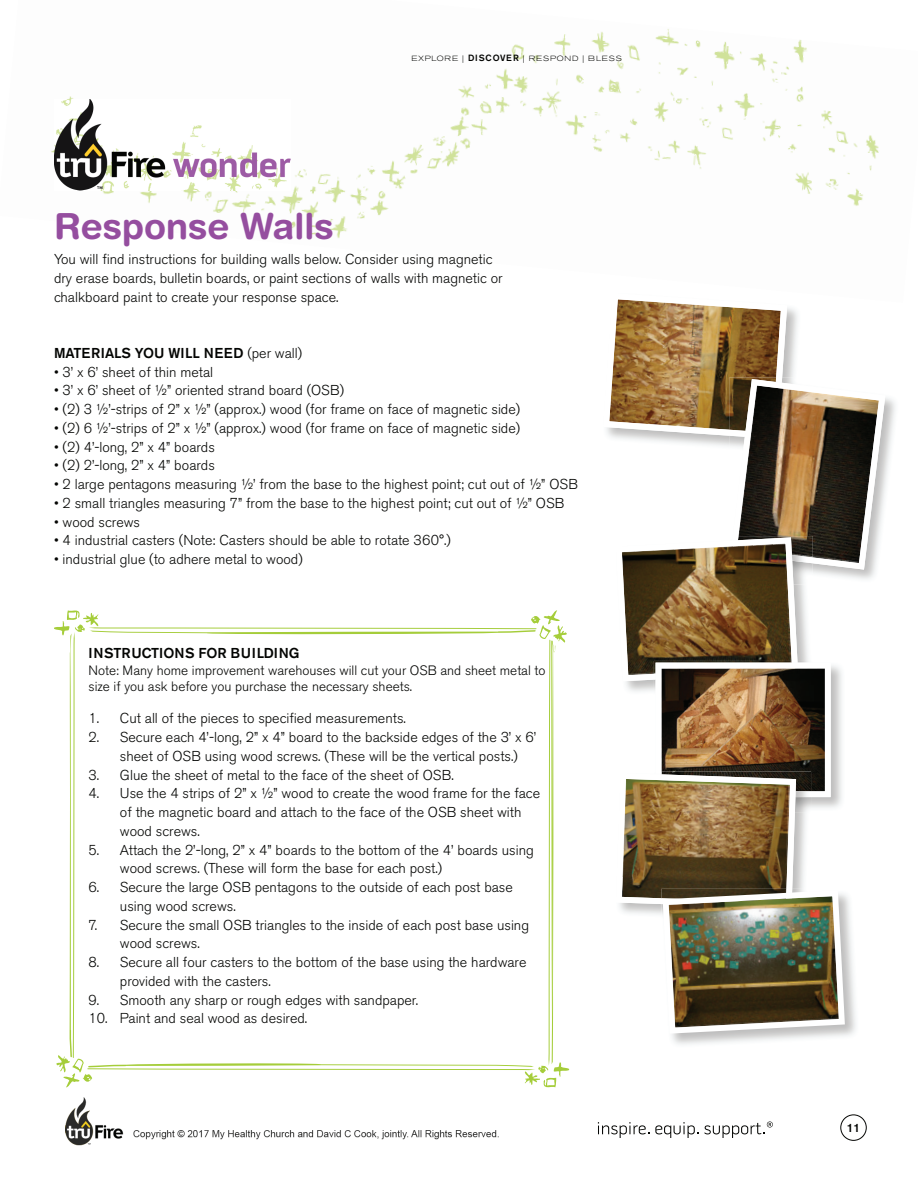
<style>
.page{position:relative;width:918px;height:1188px;background:#fff}
.page>*{position:absolute;margin:0;border:0;box-sizing:border-box;transform-origin:0 0}
.t1{font:700 36px "Helvetica Rounded LT Std";color:#954e9f}
.t2{font:300 14.25px/18.8px "Akzidenz Grotesk BE";color:#040503}
.t3{font:500 14.25px "Akzidenz Grotesk BE";color:#040503}
.t4{font:300 13.5px/16.5px "Akzidenz Grotesk BE";color:#040503}
.t5{font:500 12px "Akzidenz Grotesk BE";color:#040503}
.t6{font:300 expanded 7.5px "Akzidenz Grotesk BE";letter-spacing:.1em;color:#040503}
.s1{font-weight:500;font-stretch:normal;font-size:9px}
.s2{font-weight:300}
</style>
<div class="page">
<img style="left:381px;top:29px;width:498px;height:184px">
<img style="left:69px;top:29px;width:326px;height:123px">
<img style="left:215px;top:142px;width:166px;height:96px">
<img style="left:77px;top:190px;width:138px;height:22px">
<div style="left:840px;top:1115px;width:27px;height:26px;border:1px solid #040503;border-radius:50%"></div>
<svg style="left:598px;top:1122px;width:51px;height:15px"></svg>
<svg style="left:655px;top:1122px;width:118px;height:15px"></svg>
<img style="left:606px;top:299px;width:279px;height:738px">
<svg style="left:54px;top:610px;width:515px;height:478px"></svg>
<img style="left:54px;top:99px;width:237px;height:91px">
<img style="left:66px;top:1098px;width:433px;height:48px">
<p class="t6" style="left:412px;top:54px;width:212px">EXPLORE | <span class="s1">DISCOVER</span> | RESPOND | BLESS</p>
<h1 class="t1" style="left:54px;top:204px;width:281px">Response Walls</h1>
<p class="t2" style="left:54px;top:250px;width:450px">You will find instructions for building walls below. Consider using magnetic dry erase boards, bulletin boards, or paint sections of walls with magnetic or chalkboard paint to create your response space.</p>
<p class="t3" style="left:54px;top:344px;width:250px">MATERIALS YOU WILL NEED <span class="s2">(per wall)</span></p>
<p class="t2" style="left:54px;top:363px;width:161px">• 3’ x 6’ sheet of thin metal</p>
<p class="t2" style="left:54px;top:381px;width:292px">• 3’ x 6’ sheet of ½” oriented strand board (OSB)</p>
<p class="t2" style="left:54px;top:400px;width:468px">• (2) 3 ½’-strips of 2” x ½” (approx.) wood (for frame on face of magnetic side)</p>
<p class="t2" style="left:54px;top:419px;width:468px">• (2) 6 ½’-strips of 2” x ½” (approx.) wood (for frame on face of magnetic side)</p>
<p class="t2" style="left:54px;top:438px;width:162px">• (2) 4’-long, 2” x 4” boards</p>
<p class="t2" style="left:54px;top:456px;width:162px">• (2) 2’-long, 2” x 4” boards</p>
<p class="t2" style="left:54px;top:475px;width:525px">• 2 large pentagons measuring ½’ from the base to the highest point; cut out of ½” OSB</p>
<p class="t2" style="left:54px;top:494px;width:512px">• 2 small triangles measuring 7” from the base to the highest point; cut out of ½” OSB</p>
<p class="t2" style="left:54px;top:513px;width:88px">• wood screws</p>
<p class="t2" style="left:54px;top:531px;width:398px">• 4 industrial casters (Note: Casters should be able to rotate 360°.)</p>
<p class="t2" style="left:54px;top:550px;width:250px">• industrial glue (to adhere metal to wood)</p>
<p class="t3" style="left:89px;top:644px;width:212px">INSTRUCTIONS FOR BUILDING</p>
<p class="t4" style="left:89px;top:662px;width:458px">Note: Many home improvement warehouses will cut your OSB and sheet metal to size if you ask before you purchase the necessary sheets.</p>
<p class="t2" style="left:89px;top:709px;width:319px">1. Cut all of the pieces to specified measurements.</p>
<p class="t2" style="left:120px;top:728px;width:418px;text-indent:-31px">2. Secure each 4’-long, 2” x 4” board to the backside edges of the 3’ x 6’ sheet of OSB using wood screws. (These will be the vertical posts.)</p>
<p class="t2" style="left:89px;top:766px;width:367px">3. Glue the sheet of metal to the face of the sheet of OSB.</p>
<p class="t2" style="left:120px;top:784px;width:422px;text-indent:-31px">4. Use the 4 strips of 2” x ½” wood to create the wood frame for the face of the magnetic board and attach to the face of the OSB sheet with wood screws.</p>
<p class="t2" style="left:120px;top:841px;width:416px;text-indent:-31px">5. Attach the 2’-long, 2” x 4” boards to the bottom of the 4’ boards using wood screws. (These will form the base for each post.)</p>
<p class="t2" style="left:120px;top:878px;width:394px;text-indent:-31px">6. Secure the large OSB pentagons to the outside of each post base using wood screws.</p>
<p class="t2" style="left:120px;top:916px;width:411px;text-indent:-31px">7. Secure the small OSB triangles to the inside of each post base using wood screws.</p>
<p class="t2" style="left:120px;top:953px;width:408px;text-indent:-31px">8. Secure all four casters to the bottom of the base using the hardware provided with the casters.</p>
<p class="t2" style="left:89px;top:991px;width:331px">9. Smooth any sharp or rough edges with sandpaper.</p>
<p class="t2" style="left:89px;top:1009px;width:220px">10. Paint and seal wood as desired.</p>
<p class="t5" style="left:847px;top:1120px;width:15px">11</p>
</div>
